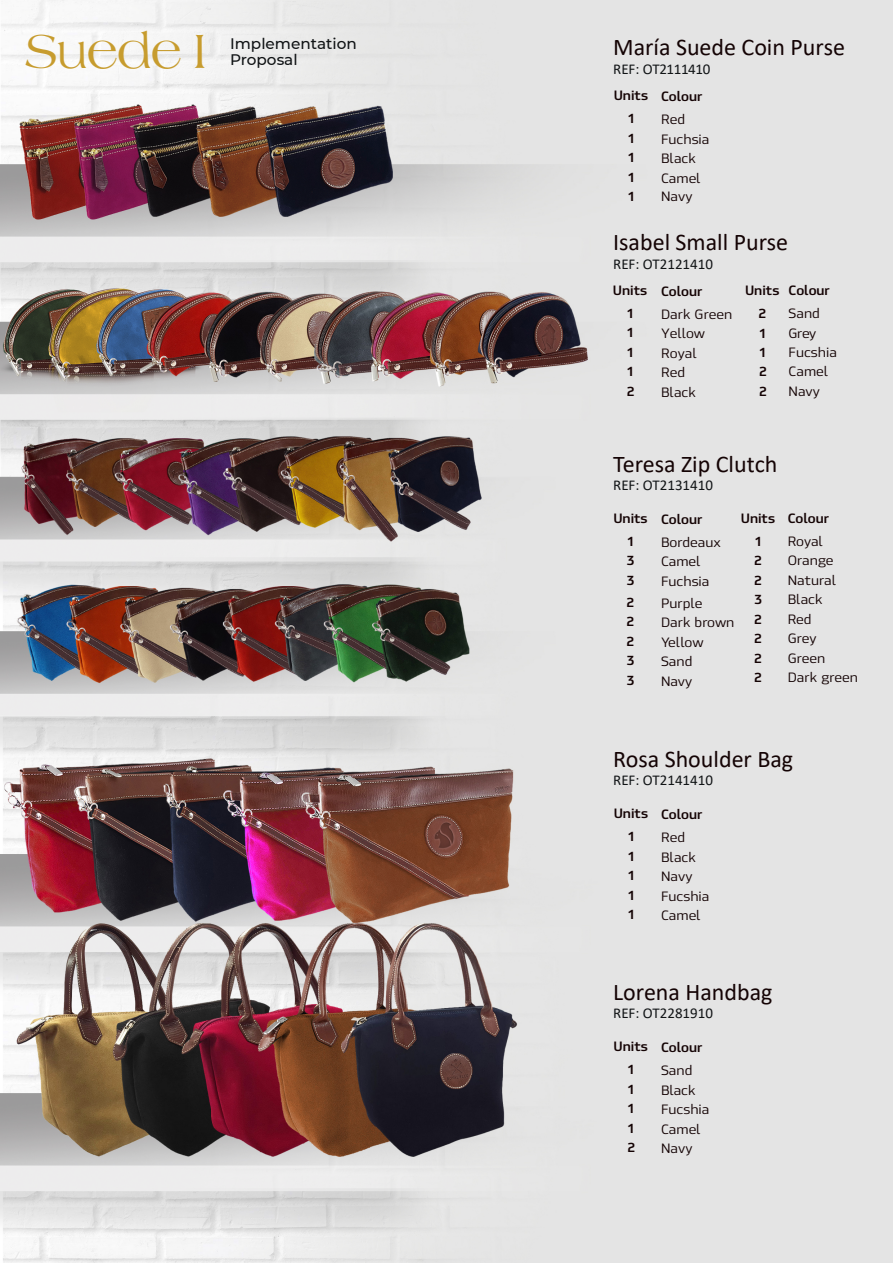
<style>
.page{position:relative;width:893px;height:1263px;background:#fff}
.page>*{position:absolute;margin:0;border:0;box-sizing:border-box;transform-origin:0 0}
.t1{font:43.35px "Americana Font";color:#c79c2e}
.t2{font:24px "Calibri";color:#140304}
.t3{font:500 15.3px/16.5px "Montserrat";color:#101315}
.t4{font:15px "Calibri";color:#111416}
.t5{font:15px "Calibri";letter-spacing:-.025em;color:#111416}
.t6{font:500 13.5px/19.5px "Hackman";color:#140304}
.t7{font:700 13.5px/19.5px "Hackman";color:#140304;text-align:justify}
</style>
<div class="page">
<img style="left:0;top:0;width:893px;height:1263px">
<div style="left:490px;top:32px;width:103px;height:102px;background:#e4e4e4;border-radius:50%"></div>
<svg style="left:490px;top:219px;width:103px;height:102px"></svg>
<div style="left:490px;top:453px;width:103px;height:102px;background:#e4e4e4;border-radius:50%"></div>
<svg style="left:490px;top:745px;width:103px;height:102px"></svg>
<svg style="left:490px;top:965px;width:103px;height:102px"></svg>
<svg style="left:498px;top:748px;width:102px;height:103px;fill:#e4e4e4"></svg>
<div style="left:498px;top:965px;width:102px;height:102px;background:#e4e4e4;border-radius:50%"></div>
<div style="left:498px;top:43px;width:102px;height:103px;background:#e4e4e4;border-radius:50%"></div>
<div style="left:498px;top:202px;width:102px;height:102px;background:#e4e4e4;border-radius:50%"></div>
<div style="left:498px;top:488px;width:102px;height:102px;background:#e4e4e4;border-radius:50%"></div>
<h1 class="t1" style="left:25px;top:22px;width:182px">Suede I</h1>
<p class="t3" style="left:230px;top:35px;width:128px">Implementation<br>Proposal</p>
<h2 class="t2" style="left:613px;top:30px;width:234px">María Suede Coin Purse</h2>
<p class="t5" style="left:613px;top:59px;width:99px">REF: OT2111410</p>
<p class="t7" style="left:614px;top:86px;width:90px">Units Colour</p>
<p class="t7" style="left:628px;top:108px;width:7px">1<br>1<br>1<br>1<br>1</p>
<p class="t6" style="left:661px;top:109px;width:50px">Red<br>Fuchsia<br>Black<br>Camel</p>
<p class="t6" style="left:661px;top:186px;width:33px">Navy</p>
<h2 class="t2" style="left:613px;top:225px;width:176px">Isabel Small Purse</h2>
<p class="t4" style="left:613px;top:254px;width:101px">REF: OT2121410</p>
<p class="t7" style="left:613px;top:280px;width:91px">Units Colour</p>
<p class="t7" style="left:745px;top:279px;width:86px">Units Colour</p>
<p class="t7" style="left:627px;top:302px;width:9px">1<br>1<br>1<br>1<br>2</p>
<p class="t6" style="left:661px;top:303px;width:73px">Dark Green<br>Yellow<br>Royal<br>Red<br>Black</p>
<p class="t6" style="left:789px;top:303px;width:33px">Sand<br>Grey</p>
<p class="t7" style="left:759px;top:303px;width:9px">2<br>1</p>
<p class="t6" style="left:789px;top:341px;width:50px">Fucshia<br>Camel<br>Navy</p>
<p class="t7" style="left:759px;top:341px;width:9px">1<br>2<br>2</p>
<h2 class="t2" style="left:613px;top:447px;width:166px">Teresa Zip Clutch</h2>
<p class="t4" style="left:613px;top:474px;width:101px">REF: OT2131410</p>
<p class="t7" style="left:613px;top:508px;width:91px">Units Colour</p>
<p class="t7" style="left:627px;top:530px;width:9px">1<br>3<br>3</p>
<p class="t7" style="left:627px;top:591px;width:9px">2<br>2<br>2<br>3<br>3</p>
<p class="t6" style="left:661px;top:531px;width:61px">Bordeaux<br>Camel<br>Fuchsia</p>
<p class="t6" style="left:661px;top:592px;width:75px">Purple<br>Dark brown<br>Yellow<br>Sand<br>Navy</p>
<p class="t7" style="left:741px;top:507px;width:90px">Units Colour</p>
<p class="t7" style="left:754px;top:530px;width:9px">1<br>2<br>2<br>3<br>2<br>2<br>2<br>2</p>
<p class="t6" style="left:788px;top:531px;width:72px">Royal<br>Orange<br>Natural<br>Black<br>Red<br>Grey<br>Green<br>Dark green</p>
<h2 class="t2" style="left:613px;top:742px;width:182px">Rosa Shoulder Bag</h2>
<p class="t4" style="left:613px;top:770px;width:101px">REF: OT2141410</p>
<p class="t7" style="left:614px;top:804px;width:90px">Units Colour</p>
<p class="t7" style="left:628px;top:826px;width:7px">1<br>1<br>1<br>1<br>1</p>
<p class="t6" style="left:661px;top:827px;width:50px">Red<br>Black<br>Navy<br>Fucshia</p>
<p class="t6" style="left:661px;top:904px;width:41px">Camel</p>
<h2 class="t2" style="left:613px;top:975px;width:161px">Lorena Handbag</h2>
<p class="t4" style="left:613px;top:1003px;width:101px">REF: OT2281910</p>
<p class="t7" style="left:614px;top:1037px;width:90px">Units Colour</p>
<p class="t7" style="left:628px;top:1059px;width:9px">1<br>1<br>1<br>1<br>2</p>
<p class="t6" style="left:661px;top:1060px;width:50px">Sand<br>Black<br>Fucshia<br>Camel<br>Navy</p>
</div>
